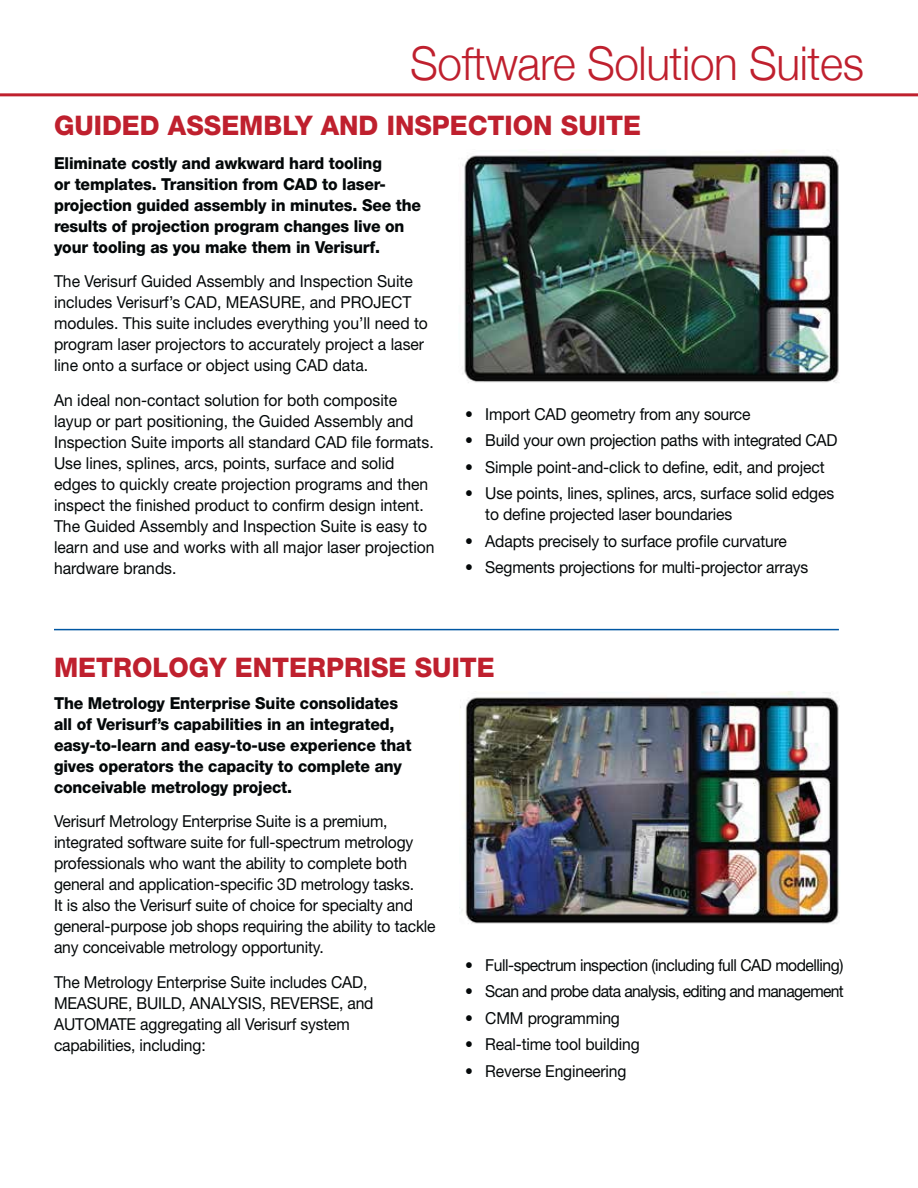
<style>
.page{position:relative;width:918px;height:1188px;background:#fff}
.page>*{position:absolute;margin:0;border:0;box-sizing:border-box;transform-origin:0 0}
.t1{font:300 46.5px "Helvetica Neue";letter-spacing:-.01em;color:#bf202e;scale:.95 1}
.t2{font:800 27px "Helvetica Neue";color:#bf202e}
.t3{font:16.5px/21px "Helvetica Neue";letter-spacing:-.01em;color:#040809;scale:.95 1}
.t4{font:800 16.5px/21px "Helvetica Neue";letter-spacing:-.01em;color:#040809;scale:.95 1}
.t5{font:16.5px "Helvetica Neue";letter-spacing:-.03em;color:#040809;scale:.95 1}
.t6{font:16.5px "Helvetica Neue";letter-spacing:-.04em;color:#040809;scale:.95 1}
</style>
<div class="page">
<hr style="left:0;top:93px;width:918px;height:3px;background:#bf202e">
<img style="left:462px;top:150px;width:378px;height:233px">
<hr style="left:54px;top:629px;width:785px;height:1px;background:#0057a3">
<img style="left:459px;top:691px;width:381px;height:233px">
<h1 class="t1" style="left:410px;top:35px;width:479px">Software Solution Suites</h1>
<h2 class="t2" style="left:54px;top:116px;width:588px">GUIDED ASSEMBLY AND INSPECTION SUITE</h2>
<p class="t4" style="left:54px;top:154px;width:388px">Eliminate costly and awkward hard tooling<br>or templates. Transition from CAD to laser&shy;projection guided assembly in minutes. See the results of projection program changes live on your tooling as you make them in Verisurf.</p>
<p class="t3" style="left:54px;top:272px;width:395px">The Verisurf Guided Assembly and Inspection Suite includes Verisurf’s CAD, MEASURE, and PROJECT modules. This suite includes everything you’ll need to program laser projectors to accurately project a laser line onto a surface or object using CAD data.</p>
<p class="t3" style="left:54px;top:391px;width:402px">An ideal non-contact solution for both composite layup or part positioning, the Guided Assembly and Inspection Suite imports all standard CAD file formats.<br>Use lines, splines, arcs, points, surface and solid edges to quickly create projection programs and then inspect the finished product to confirm design intent.<br>The Guided Assembly and Inspection Suite is easy to learn and use and works with all major laser projection hardware brands.</p>
<p class="t3" style="left:465px;top:405px;width:302px">• Import CAD geometry from any source</p>
<p class="t3" style="left:465px;top:432px;width:393px">• Build your own projection paths with integrated CAD</p>
<p class="t3" style="left:465px;top:458px;width:380px">• Simple point-and-click to define, edit, and project</p>
<p class="t3" style="left:485px;top:484px;width:369px;text-indent:-20px">• Use points, lines, splines, arcs, surface solid edges to define projected laser boundaries</p>
<p class="t3" style="left:465px;top:532px;width:340px">• Adapts precisely to surface profile curvature</p>
<p class="t3" style="left:465px;top:558px;width:363px">• Segments projections for multi-projector arrays</p>
<h2 class="t2" style="left:54px;top:657px;width:442px">METROLOGY ENTERPRISE SUITE</h2>
<p class="t4" style="left:54px;top:694px;width:378px">The Metrology Enterprise Suite consolidates all of Verisurf’s capabilities in an integrated, easy-to-learn and easy-to-use experience that gives operators the capacity to complete any conceivable metrology project.</p>
<p class="t3" style="left:54px;top:813px;width:403px">Verisurf Metrology Enterprise Suite is a premium, integrated software suite for full-spectrum metrology professionals who want the ability to complete both general and application-specific 3D metrology tasks.<br>It is also the Verisurf suite of choice for specialty and general-purpose job shops requiring the ability to tackle any conceivable metrology opportunity.</p>
<p class="t3" style="left:54px;top:973px;width:338px">The Metrology Enterprise Suite includes CAD, MEASURE, BUILD, ANALYSIS, REVERSE, and AUTOMATE aggregating all Verisurf system capabilities, including:</p>
<p class="t5" style="left:465px;top:959px;width:400px">• Full-spectrum inspection (including full CAD modelling)</p>
<p class="t6" style="left:465px;top:986px;width:400px">• Scan and probe data analysis, editing and management</p>
<p class="t3" style="left:465px;top:1009px;width:164px">• CMM programming</p>
<p class="t3" style="left:465px;top:1035px;width:185px">• Real-time tool building</p>
<p class="t3" style="left:465px;top:1062px;width:171px">• Reverse Engineering</p>
</div>
